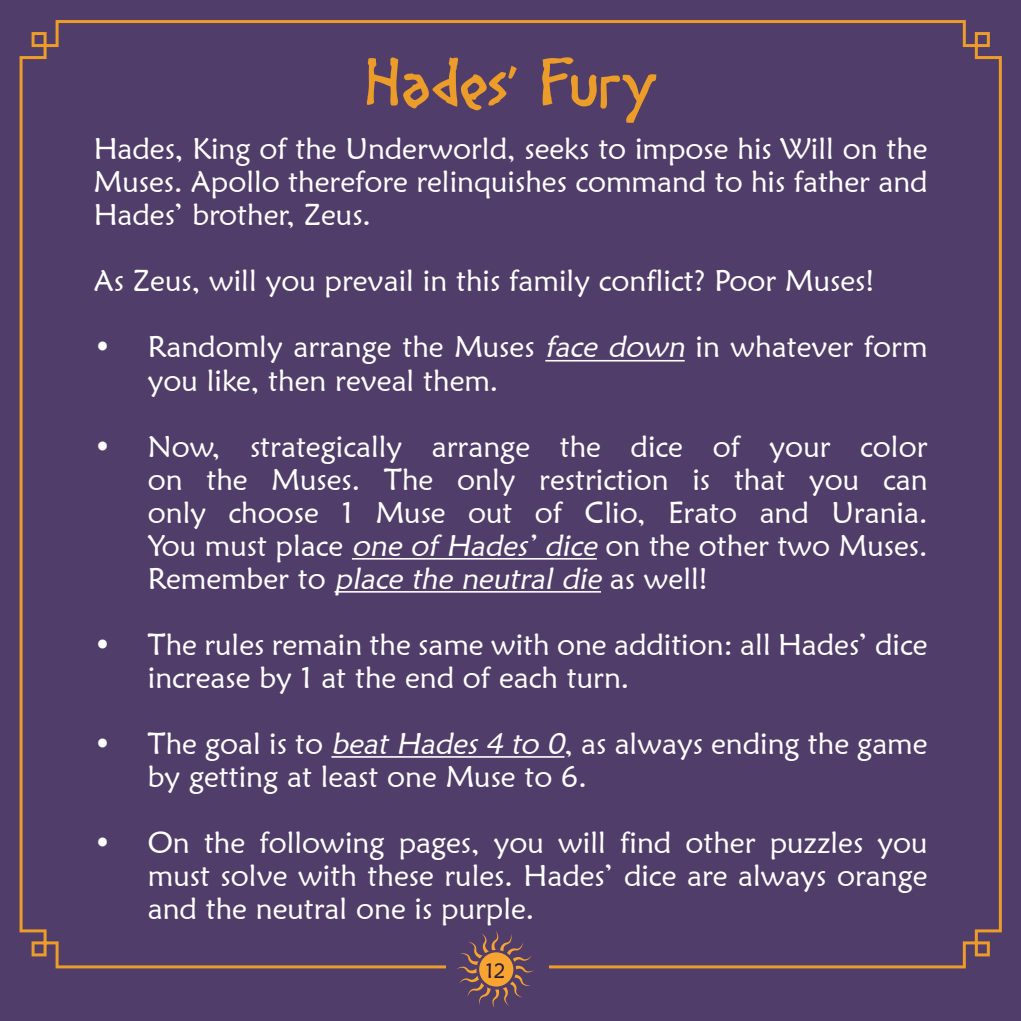
<style>
.page{position:relative;width:1021px;height:1021px;background:#fff}
.page>*{position:absolute;margin:0;border:0;box-sizing:border-box;transform-origin:0 0}
.t1{font:60px "Diogenes";letter-spacing:.03em;color:#ec9c28}
.t2{font:30px/33px "Maiandra GD";color:#fff;text-align:justify}
.t3{font:21px "Maiandra GD";color:#2d1a3d}
.s1{font-style:italic}
</style>
<div class="page">
<div style="left:0;top:0;width:1020px;height:1020px;background:#513d69"></div>
<div style="left:20px;top:20px;width:981px;height:948px;background:#513d69"></div>
<div style="left:446px;top:929px;width:103px;height:78px;background:#513d69"></div>
<svg style="left:457px;top:931px;width:77px;height:76px"></svg>
<div style="left:479px;top:952px;width:34px;height:34px;background:#f7a530;border-radius:50%"></div>
<hr style="left:545px;top:360px;width:139px;height:1px;background:#fff">
<hr style="left:352px;top:558px;width:245px;height:1px;background:#fff">
<hr style="left:334px;top:591px;width:267px;height:1px;background:#fff">
<hr style="left:331px;top:756px;width:233px;height:1px;background:#fff">
<h1 class="t1" style="left:365px;top:50px;width:293px">Hades’ Fury</h1>
<p class="t2" style="left:94px;top:132px;width:835px">Hades, King of the Underworld, seeks to impose his Will on the Muses. Apollo therefore relinquishes command to his father and Hades’ brother, Zeus.</p>
<p class="t2" style="left:94px;top:264px;width:782px">As Zeus, will you prevail in this family conflict? Poor Muses!</p>
<p class="t2" style="left:148px;top:330px;width:781px;text-indent:-54px">• Randomly arrange the Muses <span class="s1">face down</span> in whatever form you like, then reveal them.</p>
<p class="t2" style="left:148px;top:429px;width:781px;text-indent:-54px">• Now, strategically arrange the dice of your color on the Muses. The only restriction is that you can only choose 1 Muse out of Clio, Erato and Urania.<br>You must place <span class="s1">one of Hades’ dice</span> on the other two Muses.<br>Re m e m b e r t o <span class="s1">place the neutral die</span> a s w e l l !</p>
<p class="t2" style="left:148px;top:627px;width:781px;text-indent:-54px">• The rules remain the same with one addition: all Hades’ dice increase by 1 at the end of each turn.</p>
<p class="t2" style="left:148px;top:726px;width:781px;text-indent:-54px">• The goal is to <span class="s1">beat Hades 4 to 0</span>, as always ending the game by getting at least one Muse to 6.</p>
<p class="t2" style="left:148px;top:825px;width:781px;text-indent:-54px">• On the following pages, you will find other puzzles you must solve with these rules. Hades’ dice are always orange and the neutral one is purple.</p>
<p class="t3" style="left:485px;top:957px;width:22px">12</p>
</div>
